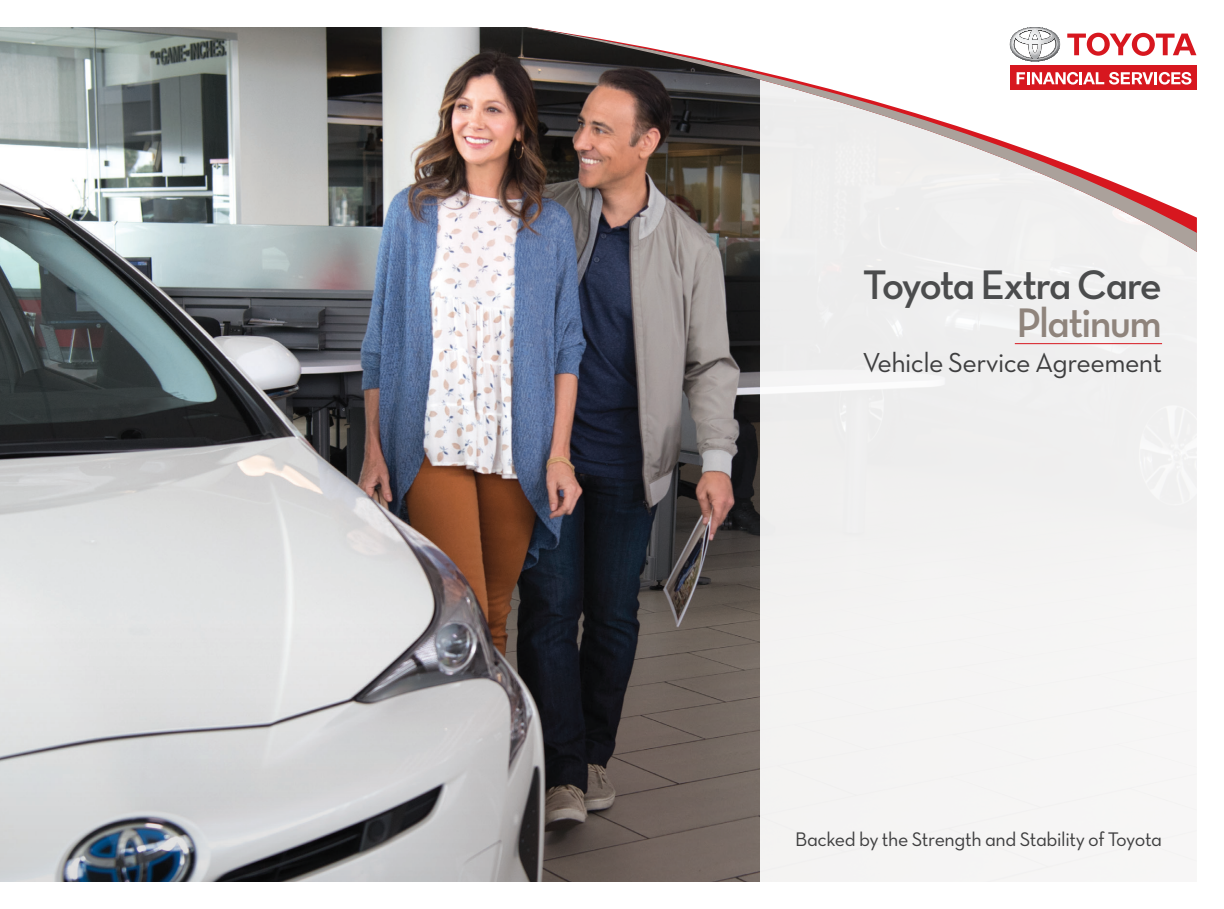
<style>
.page{position:relative;width:1224px;height:909px;background:#fff}
.page>*{position:absolute;margin:0;border:0;box-sizing:border-box;transform-origin:0 0}
.t1{font:42px "Neutra Text TF Demi Alt";letter-spacing:-.055em;color:#4b4c4d}
.t2{font:42px "Neutra Text TF Demi Alt";letter-spacing:-.045em;color:#8f847c}
.t3{font:28px "Neutra Text TF Book Alt";letter-spacing:-.02em;color:#3e3e3f}
.t4{font:20px "Neutra Text TF Book Alt";letter-spacing:-.02em;color:#3e3e3f}
</style>
<div class="page">
<img style="left:0;top:27px;width:761px;height:535px">
<svg style="left:0;top:562px;width:761px;height:320px;background:#9c9a9b"></svg>
<div style="left:761px;top:0;width:463px;height:909px;background:#f4f3f3"></div>
<svg style="left:526px;top:27px;width:671px;height:225px"></svg>
<svg style="left:1067px;top:33px;width:129px;height:23px"></svg>
<div style="left:1010px;top:66px;width:187px;height:24px;background:#d7171f"></div>
<svg style="left:1010px;top:27px;width:50px;height:35px"></svg>
<svg style="left:1017px;top:72px;width:174px;height:13px"></svg>
<hr style="left:1015px;top:343px;width:147px;height:1px;background:#d7171f">
<h1 class="t1" style="left:863px;top:259px;width:301px">Toyota Extra Care</h1>
<h1 class="t2" style="left:1017px;top:297px;width:147px">Platinum</h1>
<h2 class="t3" style="left:863px;top:346px;width:301px">Vehicle Service Agreement</h2>
<p class="t4" style="left:795px;top:827px;width:368px">Backed by the Strength and Stability of Toyota</p>
</div>
